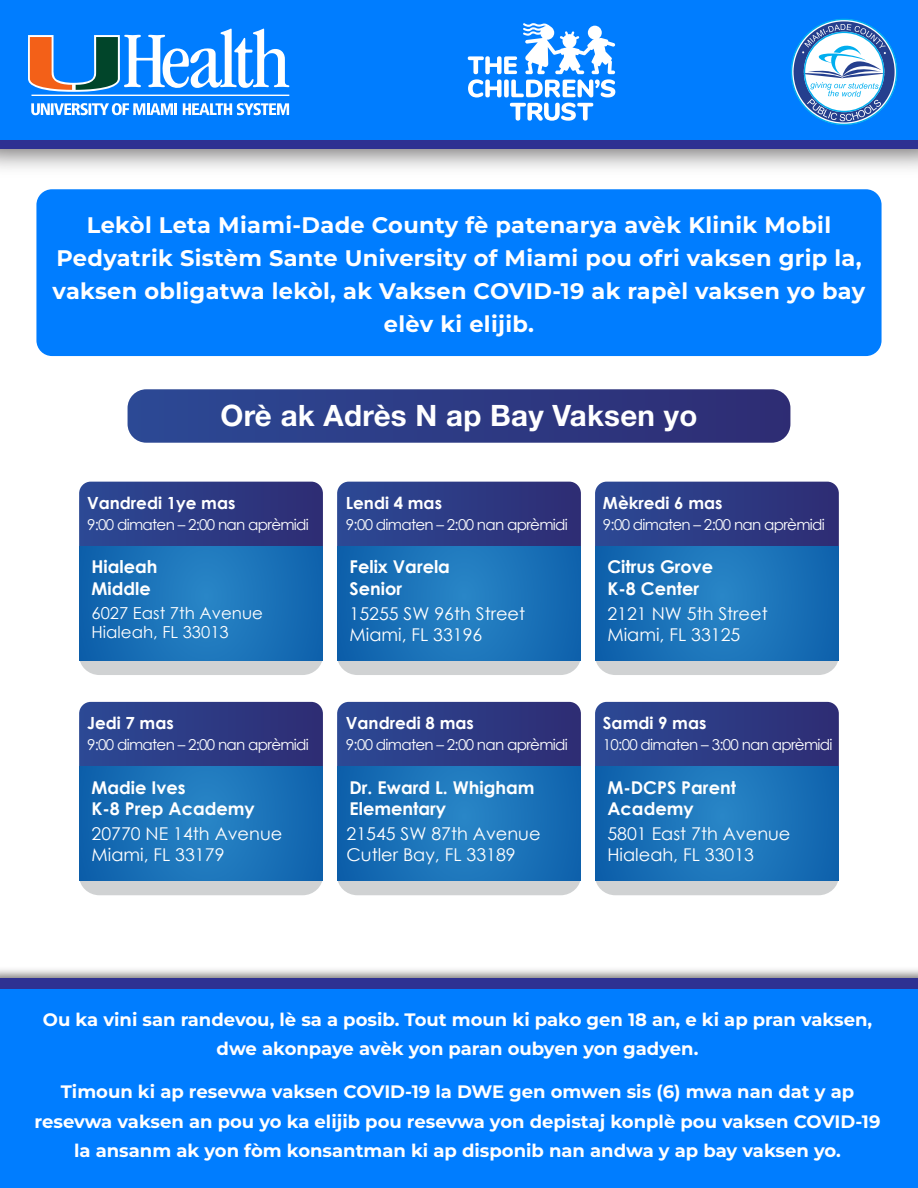
<style>
.page{position:relative;width:918px;height:1188px;background:#fff}
.page>*{position:absolute;margin:0;border:0;box-sizing:border-box;transform-origin:0 0}
.t1{font:700 29.55px "Helvetica Neue LT Std";letter-spacing:.01em;color:#fff}
.t2{font:700 22.5px/33px "Montserrat";letter-spacing:.015em;color:#fff;text-align:center}
.t3{font:700 18px/29.2px "Montserrat";color:#fff;text-align:center}
.t4{font:17.55px/21.1px "Century Gothic";color:#fff}
.t5{font:700 17.55px/21.1px "Century Gothic";color:#fff}
.t6{font:700 16.8px "Century Gothic";color:#fff}
.t7{font:16.5px/19.8px "Century Gothic";color:#fff}
.t8{font:15px "Century Gothic";letter-spacing:-.045em;color:#fff}
</style>
<div class="page">
<svg style="left:128px;top:389px;width:662px;height:54px;background:#303e86"></svg>
<div style="left:0;top:23px;width:918px;height:126px;background:#2e3192"></div>
<div style="left:0;top:0;width:918px;height:140px;background:#007dff"></div>
<svg style="left:791px;top:19px;width:106px;height:106px"></svg>
<svg style="left:28px;top:28px;width:261px;height:68px"></svg>
<svg style="left:183px;top:103px;width:106px;height:12px"></svg>
<svg style="left:31px;top:103px;width:146px;height:12px"></svg>
<svg style="left:468px;top:23px;width:147px;height:74px"></svg>
<svg style="left:510px;top:103px;width:83px;height:18px"></svg>
<div style="left:0;top:979px;width:918px;height:209px;background:#007dff"></div>
<div style="left:0;top:978px;width:918px;height:10px;background:#2e3192"></div>
<div style="left:36px;top:189px;width:846px;height:167px;background:#007dff;border-radius:16px"></div>
<div style="left:337px;top:485px;width:244px;height:190px;background:#d0d2d3;border-radius:20px"></div>
<svg style="left:337px;top:482px;width:244px;height:64px;background:#2d3b84"></svg>
<svg style="left:337px;top:546px;width:244px;height:114px;background:#1971b7"></svg>
<div style="left:595px;top:485px;width:244px;height:190px;background:#d0d2d3;border-radius:20px"></div>
<svg style="left:595px;top:482px;width:244px;height:64px;background:#2d3b84"></svg>
<svg style="left:595px;top:546px;width:244px;height:114px;background:#1971b7"></svg>
<div style="left:79px;top:485px;width:244px;height:190px;background:#d0d2d3;border-radius:20px"></div>
<svg style="left:79px;top:482px;width:244px;height:64px;background:#2d3b84"></svg>
<svg style="left:79px;top:546px;width:244px;height:114px;background:#1971b7"></svg>
<div style="left:337px;top:705px;width:244px;height:190px;background:#d0d2d3;border-radius:20px"></div>
<svg style="left:337px;top:702px;width:244px;height:64px;background:#2d3b84"></svg>
<svg style="left:337px;top:766px;width:244px;height:115px;background:#1971b7"></svg>
<div style="left:595px;top:705px;width:244px;height:190px;background:#d0d2d3;border-radius:20px"></div>
<svg style="left:595px;top:702px;width:244px;height:64px;background:#2d3b84"></svg>
<svg style="left:595px;top:766px;width:244px;height:115px;background:#1971b7"></svg>
<div style="left:79px;top:705px;width:244px;height:190px;background:#d0d2d3;border-radius:20px"></div>
<svg style="left:79px;top:702px;width:244px;height:64px;background:#2d3b84"></svg>
<svg style="left:79px;top:766px;width:244px;height:115px;background:#1971b7"></svg>
<p class="t2" style="left:53px;top:208px;width:814px">Lekòl Leta Miami-Dade County fè patenarya avèk Klinik Mobil Pedyatrik Sistèm Sante University of Miami pou ofri vaksen grip la, vaksen obligatwa lekòl, ak Vaksen COVID-19 ak rapèl vaksen yo bay elèv ki elijib.</p>
<h1 class="t1" style="left:220px;top:397px;width:479px">Orè ak Adrès N ap Bay Vaksen yo</h1>
<p class="t6" style="left:87px;top:490px;width:150px">Vandredi 1ye mas</p>
<p class="t8" style="left:87px;top:514px;width:223px">9:00 dimaten – 2:00 nan aprèmidi</p>
<p class="t5" style="left:92px;top:556px;width:68px">Hialeah<br>Middle</p>
<p class="t7" style="left:92px;top:603px;width:173px">6027 East 7th Avenue<br>Hialeah, FL 33013</p>
<p class="t6" style="left:87px;top:710px;width:88px">Jedi 7 mas</p>
<p class="t8" style="left:87px;top:734px;width:223px">9:00 dimaten – 2:00 nan aprèmidi</p>
<p class="t5" style="left:92px;top:776px;width:165px">Madie Ives<br>K-8 Prep Academy</p>
<p class="t4" style="left:92px;top:823px;width:192px">20770 NE 14th Avenue<br>Miami, FL 33179</p>
<p class="t6" style="left:346px;top:490px;width:98px">Lendi 4 mas</p>
<p class="t8" style="left:346px;top:514px;width:223px">9:00 dimaten – 2:00 nan aprèmidi</p>
<p class="t5" style="left:350px;top:556px;width:102px">Felix Varela<br>Senior</p>
<p class="t4" style="left:350px;top:602px;width:177px">15255 SW 96th Street<br>Miami, FL 33196</p>
<p class="t6" style="left:346px;top:710px;width:130px">Vandredi 8 mas</p>
<p class="t8" style="left:346px;top:734px;width:223px">9:00 dimaten – 2:00 nan aprèmidi</p>
<p class="t5" style="left:350px;top:776px;width:187px">Dr. Eward L. Whigham<br>Elementary</p>
<p class="t4" style="left:347px;top:823px;width:196px">21545 SW 87th Avenue<br>Cutler Bay, FL 33189</p>
<p class="t6" style="left:603px;top:490px;width:121px">Mèkredi 6 mas</p>
<p class="t8" style="left:603px;top:514px;width:223px">9:00 dimaten – 2:00 nan aprèmidi</p>
<p class="t5" style="left:607px;top:556px;width:107px">Citrus Grove<br>K-8 Center</p>
<p class="t4" style="left:607px;top:602px;width:162px">2121 NW 5th Street<br>Miami, FL 33125</p>
<p class="t6" style="left:603px;top:710px;width:105px">Samdi 9 mas</p>
<p class="t8" style="left:603px;top:734px;width:231px">10:00 dimaten – 3:00 nan aprèmidi</p>
<p class="t5" style="left:607px;top:776px;width:130px">M-DCPS Parent<br>Academy</p>
<p class="t4" style="left:607px;top:823px;width:185px">5801 East 7th Avenue<br>Hialeah, FL 33013</p>
<p class="t3" style="left:43px;top:1004px;width:831px">Ou ka vini san randevou, lè sa a posib. Tout moun ki pako gen 18 an, e ki ap pran vaksen, dwe akonpaye avèk yon paran oubyen yon gadyen.</p>
<p class="t3" style="left:35px;top:1077px;width:847px">Timoun ki ap resevwa vaksen COVID-19 la DWE gen omwen sis (6) mwa nan dat y ap resevwa vaksen an pou yo ka elijib pou resevwa yon depistaj konplè pou vaksen COVID-19 la ansanm ak yon fòm konsantman ki ap disponib nan andwa y ap bay vaksen yo.</p>
</div>
